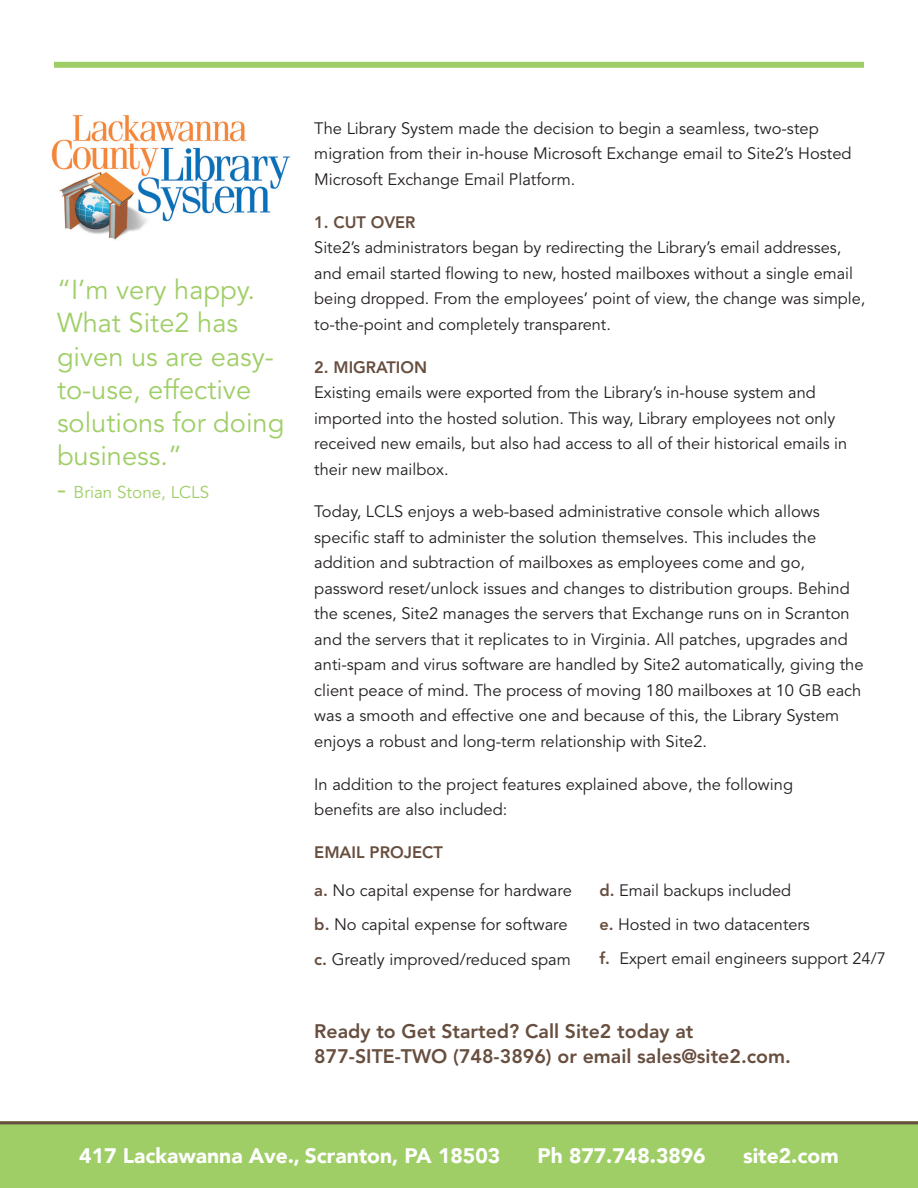
<style>
.page{position:relative;width:918px;height:1188px;background:#fff}
.page>*{position:absolute;margin:0;border:0;box-sizing:border-box;transform-origin:0 0}
.t1{font:27.3px/33.2px "Avenir LT Std";color:#9fce66}
.t2{font:900 21px "Avenir";color:#fff}
.t3{font:800 19.5px/25.5px "Avenir LT Std";color:#674e3f}
.t4{font:17.1px "Avenir LT Std";color:#9fce66}
.t5{font:16.5px/25.5px "Avenir LT Std";color:#231f20}
.t6{font:800 16.5px "Avenir LT Std";color:#674e3f}
.s1{font-size:27.3px}
.s2{font-weight:800;color:#674e3f}
</style>
<div class="page">
<div style="left:0;top:1121px;width:918px;height:67px;background:#9fce66"></div>
<hr style="left:0;top:1121px;width:918px;height:3px;background:#674e3f">
<div style="left:54px;top:62px;width:810px;height:6px;background:#9fce66"></div>
<img style="left:51px;top:115px;width:239px;height:125px">
<p class="t1" style="left:57px;top:274px;width:229px">“I’m very happy.<br>What Site2 has given us are easy&shy;to-use, effective solutions for doing business.”</p>
<p class="t4" style="left:57px;top:483px;width:154px"><span class="s1">-</span> Brian Stone, LCLS</p>
<p class="t5" style="left:314px;top:116px;width:539px">The Library System made the decision to begin a seamless, two-step migration from their in-house Microsoft Exchange email to Site2’s Hosted<br>Microsoft Exchange Email Platform.</p>
<p class="t5" style="left:314px;top:210px;width:553px"><span class="s2">1. CUT OVER<br></span>Site2’s administrators began by redirecting the Library’s email addresses, and email started flowing to new, hosted mailboxes without a single email being dropped. From the employees’ point of view, the change was simple, to-the-point and completely transparent.</p>
<p class="t5" style="left:314px;top:355px;width:534px"><span class="s2">2. MIGRATION<br></span>Existing emails were exported from the Library’s in-house system and imported into the hosted solution. This way, Library employees not only received new emails, but also had access to all of their historical emails in their new mailbox.</p>
<p class="t5" style="left:314px;top:499px;width:551px">Today, LCLS enjoys a web-based administrative console which allows specific staff to administer the solution themselves. This includes the addition and subtraction of mailboxes as employees come and go, password reset/unlock issues and changes to distribution groups. Behind the scenes, Site2 manages the servers that Exchange runs on in Scranton and the servers that it replicates to in Virginia. All patches, upgrades and anti-spam and virus software are handled by Site2 automatically, giving the client peace of mind. The process of moving 180 mailboxes at 10 GB each was a smooth and effective one and because of this, the Library System enjoys a robust and long-term relationship with Site2.</p>
<p class="t5" style="left:314px;top:772px;width:480px">In addition to the project features explained above, the following benefits are also included:</p>
<p class="t6" style="left:314px;top:842px;width:130px">EMAIL PROJECT</p>
<p class="t5" style="left:314px;top:878px;width:259px"><span class="s2">a.</span> No capital expense for hardware</p>
<p class="t5" style="left:314px;top:913px;width:255px"><span class="s2">b.</span> No capital expense for software</p>
<p class="t5" style="left:314px;top:947px;width:258px"><span class="s2">c.</span> Greatly improved/reduced spam</p>
<p class="t5" style="left:599px;top:878px;width:193px"><span class="s2">d.</span> Email backups included</p>
<p class="t5" style="left:599px;top:912px;width:212px"><span class="s2">e.</span> Hosted in two datacenters</p>
<p class="t5" style="left:599px;top:946px;width:288px"><span class="s2">f.</span> Expert email engineers support 24/7</p>
<p class="t3" style="left:314px;top:1018px;width:478px">Ready to Get Started? Call Site2 today at<br>877-SITE-TWO (748-3896) or email sales@site2.com.</p>
<p class="t2" style="left:79px;top:1137px;width:422px">417 Lackawanna Ave., Scranton, PA 18503</p>
<p class="t2" style="left:538px;top:1137px;width:170px">Ph 877.748.3896</p>
<p class="t2" style="left:743px;top:1137px;width:97px">site2.com</p>
</div>
